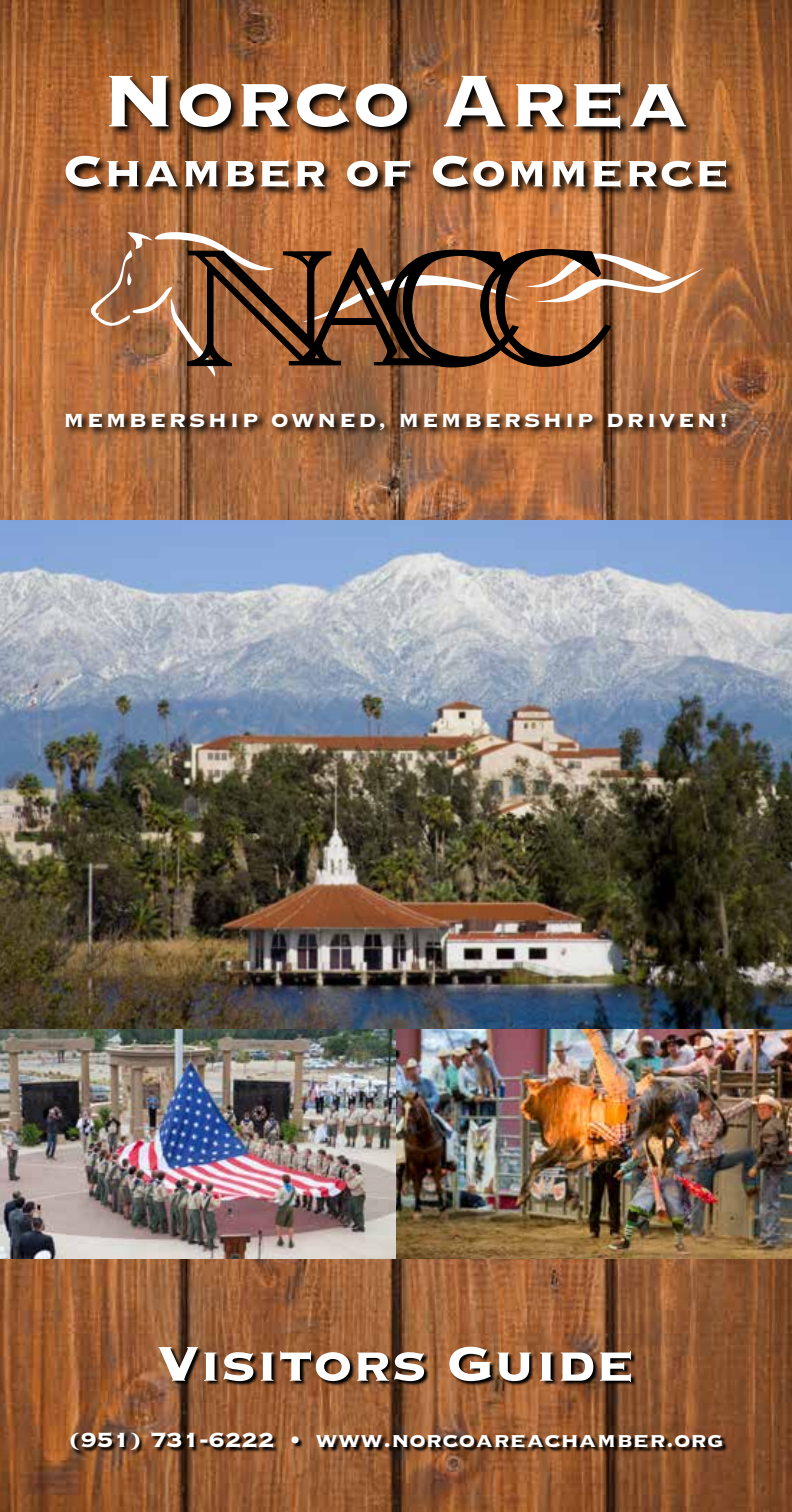
<style>
.page{position:relative;width:792px;height:1512px;background:#fff}
.page>*{position:absolute;margin:0;border:0;box-sizing:border-box;transform-origin:0 0}
.t1{font:96px "Copperplate Gothic Std 33 BC";color:#fff}
.t2{font:64px "Copperplate Gothic Std 33 BC";color:#fff}
.t3{font:57.6px "Copperplate Gothic Std 33 BC";color:#fff}
.t4{font:27px "Copperplate Gothic Std 33 BC";color:#fff}
.t5{font:25px "Copperplate Gothic Std 33 BC";letter-spacing:.095em;color:#fff}
</style>
<div class="page">
<img style="left:0;top:0;width:792px;height:1512px">
<svg style="left:64px;top:75px;width:673px;height:122px;background:#85502c"></svg>
<svg style="left:159px;top:1346px;width:477px;height:41px;background:#623c23"></svg>
<svg style="left:71px;top:1433px;width:657px;height:22px;background:#694024"></svg>
<svg style="left:90px;top:231px;width:614px;height:146px;background:#9a6440"></svg>
<div style="left:330px;top:319px;width:46px;height:5px;background:#000"></div>
<div style="left:329px;top:318px;width:48px;height:7px;border:1px solid #000"></div>
<svg style="left:64px;top:412px;width:672px;height:28px;background:#865433"></svg>
<img style="left:0;top:521px;width:792px;height:737px">
<h1 class="t1" style="left:101px;top:53px;width:591px">Norco Area</h1>
<h3 class="t3" style="left:62px;top:142px;width:669px">Chamber of Commerce</h3>
<p class="t5" style="left:63px;top:408px;width:667px">MEMBERSHIP OWNED, MEMBERSHIP DRIVEN!</p>
<h2 class="t2" style="left:157px;top:1332px;width:480px">Visitors Guide</h2>
<p class="t4" style="left:68px;top:1426px;width:657px">(951) 731-6222 • www.norcoareachamber.org</p>
</div>
